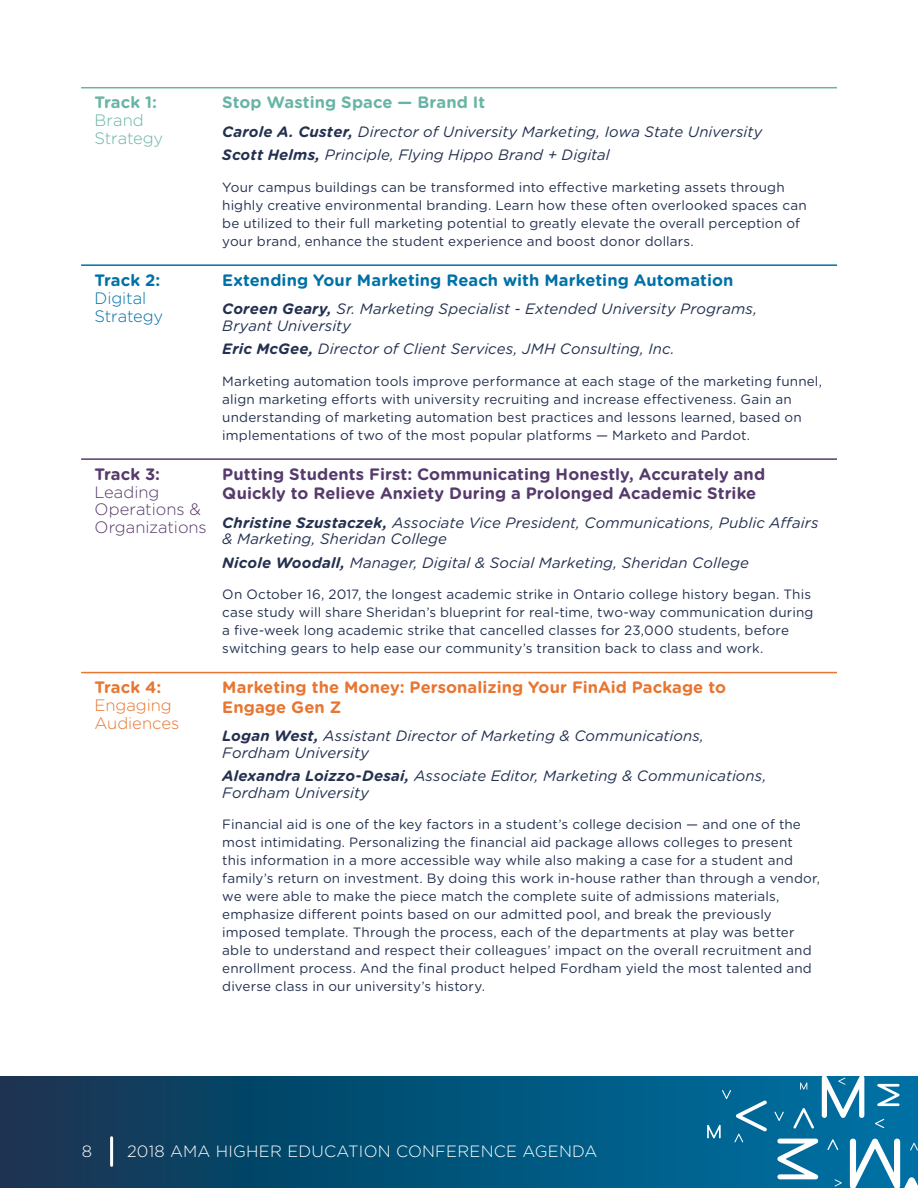
<style>
.page{position:relative;width:918px;height:1188px;background:#fff}
.page>*{position:absolute;margin:0;border:0;box-sizing:border-box;transform-origin:0 0}
.t1{font:700 16.5px/19.5px "Gotham Rounded";letter-spacing:.005em;color:#563b6c}
.t2{font:700 16.5px/19.5px "Gotham Rounded";letter-spacing:.005em;color:#e87631}
.t3{font:700 16.5px "Gotham Rounded";letter-spacing:.005em;color:#0071a6}
.t4{font:700 16.5px "Gotham Rounded";letter-spacing:.005em;color:#68b5a5}
.t5{font:300 16.5px/17.9px "Gotham Rounded";letter-spacing:-.005em;color:#563b6c}
.t6{font:300 16.5px/17.9px "Gotham Rounded";color:#e87631}
.t7{font:300 16.5px/17.9px "Gotham Rounded";letter-spacing:-.005em;color:#0071a6}
.t8{font:300 16.5px/17.9px "Gotham Rounded";color:#68b5a5}
.t9{font:300 16.35px "Gotham Rounded";letter-spacing:.015em;color:#fff}
.t10{font:italic 15px/16.5px "Gotham Rounded";letter-spacing:.005em;color:#243150}
.t11{font:13.5px/18px "Gotham Rounded";letter-spacing:.01em;color:#243150}
.s1{font-weight:700}
</style>
<div class="page">
<div style="left:0;top:1077px;width:918px;height:111px;background:linear-gradient(to right,#113450,#0074a6)"></div>
<hr style="left:110px;top:1138px;width:3px;height:27px;background:#fff">
<svg style="left:875px;top:1119px;width:9px;height:9px"></svg>
<svg style="left:835px;top:1179px;width:7px;height:8px"></svg>
<svg style="left:774px;top:1112px;width:10px;height:9px"></svg>
<svg style="left:793px;top:1108px;width:21px;height:21px"></svg>
<svg style="left:827px;top:1139px;width:11px;height:11px"></svg>
<svg style="left:822px;top:1076px;width:42px;height:42px"></svg>
<svg style="left:800px;top:1082px;width:7px;height:8px"></svg>
<svg style="left:777px;top:1139px;width:41px;height:40px"></svg>
<svg style="left:877px;top:1084px;width:23px;height:22px"></svg>
<svg style="left:850px;top:1139px;width:68px;height:49px"></svg>
<svg style="left:707px;top:1090px;width:60px;height:52px;background:#1d77a1"></svg>
<hr style="left:81px;top:87px;width:756px;height:1px;background:#68b5a5">
<hr style="left:81px;top:264px;width:756px;height:2px;background:#0071a6">
<hr style="left:81px;top:458px;width:756px;height:2px;background:#563b6c">
<hr style="left:81px;top:672px;width:756px;height:1px;background:#e87631">
<p class="t4" style="left:94px;top:91px;width:64px">Track 1:</p>
<p class="t8" style="left:94px;top:111px;width:70px">Brand<br>Strategy</p>
<p class="t4" style="left:222px;top:91px;width:265px">Stop Wasting Space — Brand It</p>
<p class="t10" style="left:222px;top:119px;width:542px;line-height:23.2px"><span class="s1">Carole A. Custer,</span> Director of University Marketing, Iowa State University<br><span class="s1">Scott Helms,</span> Principle, Flying Hippo Brand + Digital</p>
<p class="t11" style="left:222px;top:177px;width:586px">Your campus buildings can be transformed into effective marketing assets through highly creative environmental branding. Learn how these often overlooked spaces can be utilized to their full marketing potential to greatly elevate the overall perception of your brand, enhance the student experience and boost donor dollars.</p>
<p class="t3" style="left:94px;top:268px;width:67px">Track 2:</p>
<p class="t7" style="left:94px;top:288px;width:70px">Digital<br>Strategy</p>
<p class="t3" style="left:222px;top:268px;width:513px">Extending Your Marketing Reach with Marketing Automation</p>
<p class="t10" style="left:222px;top:300px;width:536px"><span class="s1">Coreen Geary,</span> Sr. Marketing Specialist - Extended University Programs,<br>Bryant University</p>
<p class="t10" style="left:222px;top:340px;width:454px"><span class="s1">Eric McGee,</span> Director of Client Services, JMH Consulting, Inc.</p>
<p class="t11" style="left:222px;top:371px;width:601px">Marketing automation tools improve performance at each stage of the marketing funnel, align marketing efforts with university recruiting and increase effectiveness. Gain an understanding of marketing automation best practices and lessons learned, based on implementations of two of the most popular platforms — Marketo and Pardot.</p>
<p class="t1" style="left:94px;top:464px;width:67px">Track 3:</p>
<p class="t5" style="left:94px;top:482px;width:114px">Leading<br>Operations &amp;<br>Organizations</p>
<p class="t1" style="left:222px;top:464px;width:544px">Putting Students First: Communicating Honestly, Accurately and<br>Quickly to Relieve Anxiety During a Prolonged Academic Strike</p>
<p class="t10" style="left:222px;top:514px;width:598px"><span class="s1">Christine Szustaczek,</span> Associate Vice President, Communications, Public Affairs &amp; Marketing, Sheridan College</p>
<p class="t10" style="left:222px;top:553px;width:528px"><span class="s1">Nicole Woodall,</span> Manager, Digital &amp; Social Marketing, Sheridan College</p>
<p class="t11" style="left:222px;top:585px;width:593px">On October 16, 2017, the longest academic strike in Ontario college history began. This case study will share Sheridan’s blueprint for real-time, two-way communication during a five-week long academic strike that cancelled classes for 23,000 students, before switching gears to help ease our community’s transition back to class and work.</p>
<p class="t2" style="left:94px;top:677px;width:68px">Track 4:</p>
<p class="t6" style="left:94px;top:696px;width:86px">Engaging<br>Audiences</p>
<p class="t2" style="left:222px;top:677px;width:505px">Marketing the Money: Personalizing Your FinAid Package to<br>Engage Gen Z</p>
<p class="t10" style="left:222px;top:727px;width:483px"><span class="s1">Logan West,</span> Assistant Director of Marketing &amp; Communications,<br>Fordham University</p>
<p class="t10" style="left:222px;top:767px;width:546px"><span class="s1">Alexandra Loizzo-Desai,</span> Associate Editor, Marketing &amp; Communications,<br>Fordham University</p>
<p class="t11" style="left:222px;top:815px;width:599px">Financial aid is one of the key factors in a student’s college decision — and one of the most intimidating. Personalizing the financial aid package allows colleges to present this information in a more accessible way while also making a case for a student and family’s return on investment. By doing this work in-house rather than through a vendor, we were able to make the piece match the complete suite of admissions materials, emphasize different points based on our admitted pool, and break the previously imposed template. Through the process, each of the departments at play was better able to understand and respect their colleagues’ impact on the overall recruitment and enrollment process. And the final product helped Fordham yield the most talented and diverse class in our university’s history.</p>
<p class="t9" style="left:82px;top:1140px;width:12px">8</p>
<p class="t9" style="left:127px;top:1140px;width:472px">2018 AMA HIGHER EDUCATION CONFERENCE AGENDA</p>
</div>
